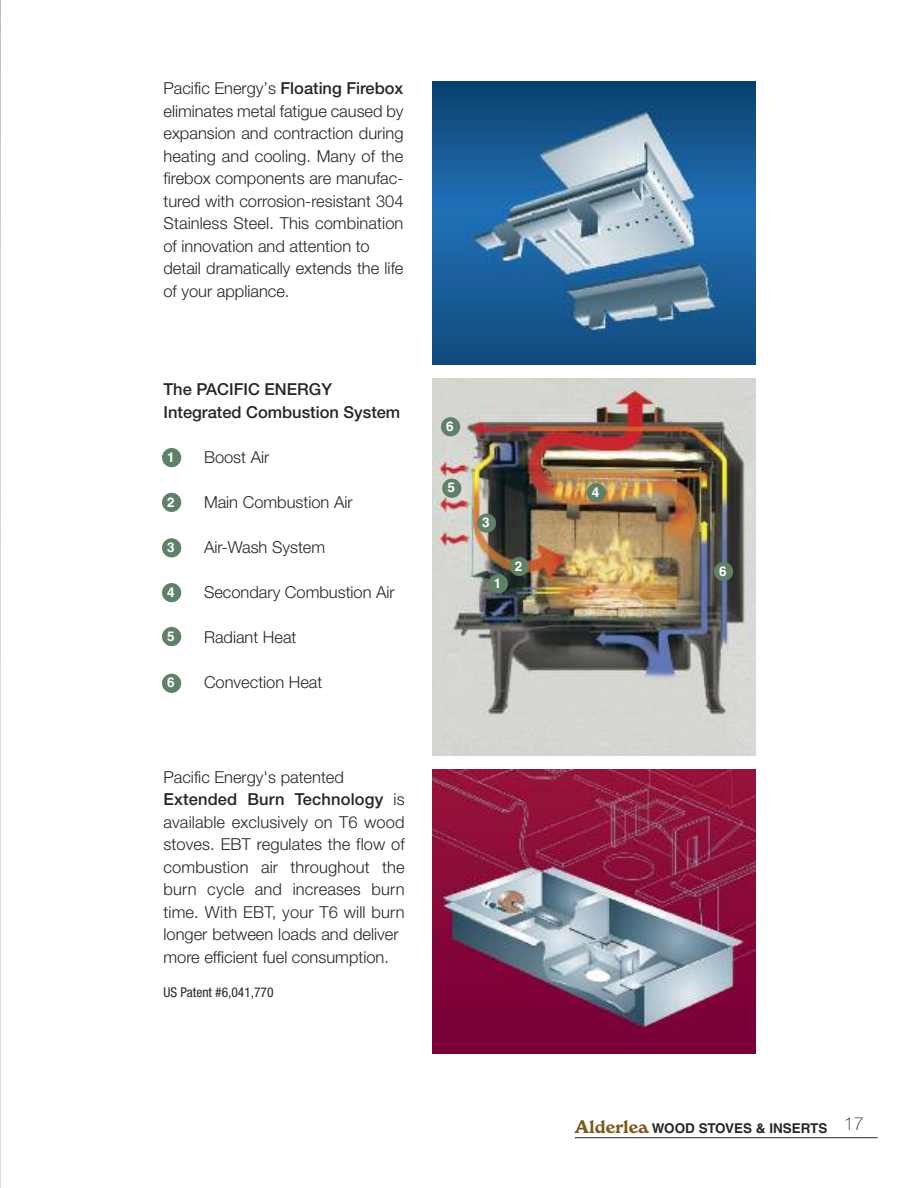
<style>
.page{position:relative;width:918px;height:1188px;background:#fff}
.page>*{position:absolute;margin:0;border:0;box-sizing:border-box;transform-origin:0 0}
.t1{font:300 16.5px/22.5px "Helvetica Neue";color:#272627}
.t2{font:500 16.5px/22.5px "Helvetica Neue";color:#272627}
.t3{font:700 13.5px "Helvetica LT Std";color:#272627}
.t4{font:condensed 13.5px "Helvetica Neue";color:#272627}
.t5{font:700 13.5px "Helvetica LT Std";color:#fff}
.s1{font-weight:500}
.s2{font-family:"Windsor BT";font-weight:400;font-size:18px;color:#80561a}
</style>
<div class="page">
<img style="left:0;top:0;width:1px;height:1188px">
<img style="left:432px;top:378px;width:324px;height:377px">
<img style="left:432px;top:81px;width:324px;height:283px">
<img style="left:432px;top:770px;width:324px;height:283px">
<hr style="left:575px;top:1137px;width:303px;height:1px;background:#272627">
<div style="left:489px;top:574px;width:19px;height:19px;background:#5f8167;border-radius:50%"></div>
<div style="left:162px;top:448px;width:19px;height:19px;background:#5f8167;border-radius:50%"></div>
<div style="left:162px;top:493px;width:19px;height:19px;background:#5f8167;border-radius:50%"></div>
<div style="left:510px;top:557px;width:19px;height:19px;background:#5f8167;border-radius:50%"></div>
<div style="left:477px;top:514px;width:19px;height:19px;background:#5f8167;border-radius:50%"></div>
<div style="left:162px;top:538px;width:19px;height:20px;background:#5f8167;border-radius:50%"></div>
<div style="left:587px;top:483px;width:19px;height:19px;background:#5f8167;border-radius:50%"></div>
<div style="left:162px;top:583px;width:19px;height:19px;background:#5f8167;border-radius:50%"></div>
<div style="left:442px;top:479px;width:19px;height:19px;background:#5f8167;border-radius:50%"></div>
<div style="left:162px;top:627px;width:19px;height:19px;background:#5f8167;border-radius:50%"></div>
<div style="left:441px;top:417px;width:19px;height:19px;background:#5f8167;border-radius:50%"></div>
<div style="left:162px;top:674px;width:19px;height:19px;background:#5f8167;border-radius:50%"></div>
<div style="left:714px;top:562px;width:19px;height:19px;background:#5f8167;border-radius:50%"></div>
<p class="t1" style="left:163px;top:79px;width:242px">Pacific Energy’s <span class="s1">Floating Firebox </span>eliminates metal fatigue caused by expansion and contraction during heating and cooling. Many of the firebox components are manufac&shy;tured with corrosion-resistant 304<br>Stainless Steel. This combination of innovation and attention to detail dramatically extends the life of your appliance.</p>
<p class="t2" style="left:164px;top:380px;width:238px">The PACIFIC ENERGY<br>Integrated Combustion System</p>
<p class="t1" style="left:204px;top:447px;width:67px">Boost Air</p>
<p class="t1" style="left:204px;top:492px;width:150px">Main Combustion Air</p>
<p class="t1" style="left:204px;top:537px;width:123px">Air-Wash System</p>
<p class="t1" style="left:204px;top:582px;width:192px">Secondary Combustion Air</p>
<p class="t1" style="left:204px;top:627px;width:94px">Radiant Heat</p>
<p class="t1" style="left:204px;top:672px;width:120px">Convection Heat</p>
<p class="t5" style="left:167px;top:452px;width:9px">1</p>
<p class="t5" style="left:167px;top:497px;width:9px">2</p>
<p class="t5" style="left:167px;top:542px;width:9px">3</p>
<p class="t5" style="left:167px;top:587px;width:9px">4</p>
<p class="t5" style="left:167px;top:631px;width:9px">5</p>
<p class="t5" style="left:167px;top:678px;width:9px">6</p>
<p class="t1" style="left:163px;top:767px;width:243px">Pacific Energy's patented<br><span class="s1">Extended Burn Technology</span> is available exclusively on T6 wood stoves. EBT regulates the flow of combustion air throughout the burn cycle and increases burn time. With EBT, your T6 will burn longer between loads and deliver more efficient fuel consumption.</p>
<p class="t4" style="left:164px;top:987px;width:112px">US Patent #6,041,770</p>
<p class="t5" style="left:446px;top:421px;width:9px">6</p>
<p class="t5" style="left:447px;top:483px;width:9px">5</p>
<p class="t5" style="left:482px;top:518px;width:9px">3</p>
<p class="t5" style="left:494px;top:578px;width:9px">1</p>
<p class="t5" style="left:515px;top:561px;width:9px">2</p>
<p class="t5" style="left:592px;top:487px;width:9px">4</p>
<p class="t5" style="left:719px;top:566px;width:9px">6</p>
<p class="t3" style="left:574px;top:1123px;width:291px"><span class="s2">Alderlea</span> WOOD STOVES &amp; INSERTS <sup>17</sup></p>
</div>
